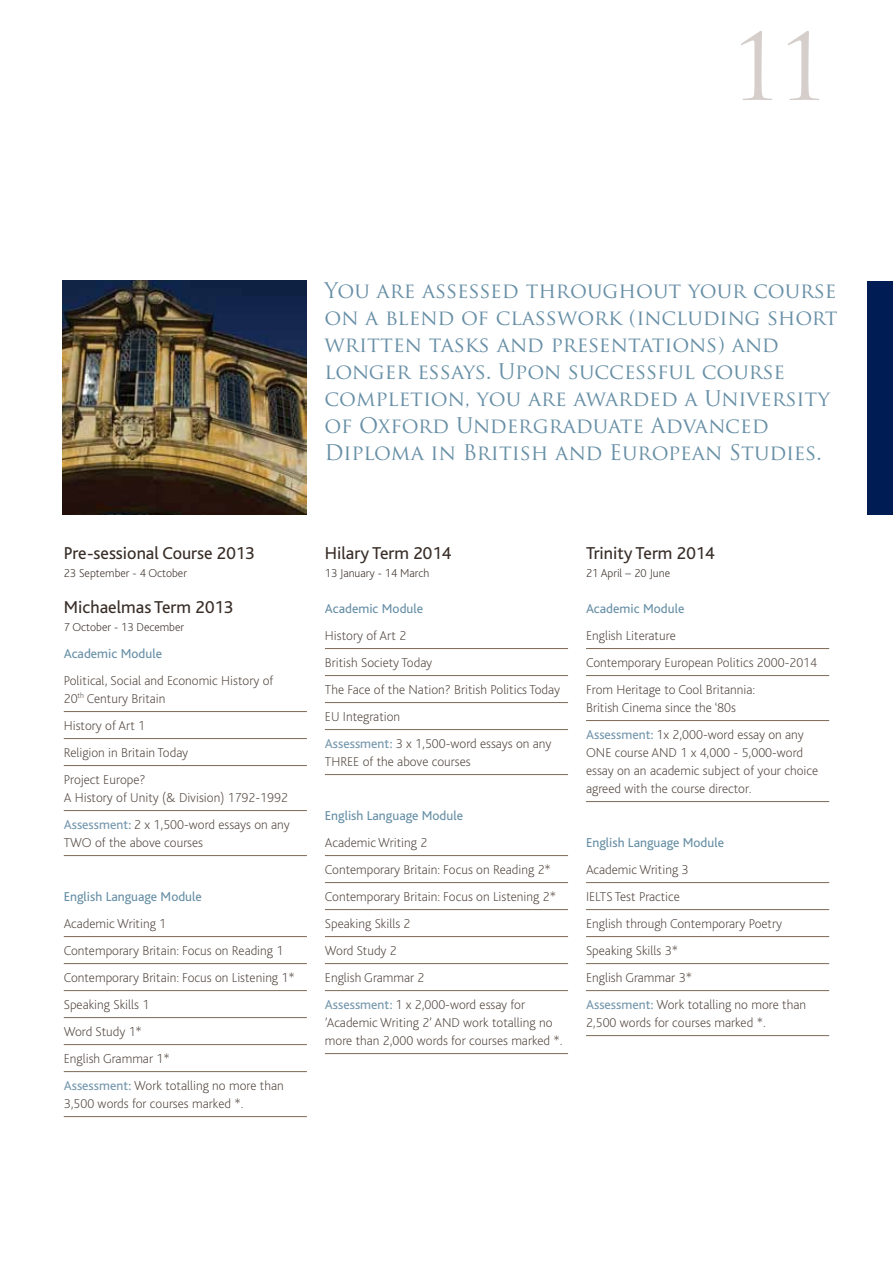
<style>
.page{position:relative;width:893px;height:1263px;background:#fff}
.page>*{position:absolute;margin:0;border:0;box-sizing:border-box;transform-origin:0 0}
.t1{font:90px "Trajan Pro";color:#d5ceca}
.t2{font:21px/27px "Trajan Pro";color:#678fa6}
.t3{font:18px "Bliss";color:#382d27}
.t4{font:200 13.5px/27px "Bliss";color:#51453e}
.t5{font:13.5px "Bliss";color:#678fa6}
.t6{font:200 12px "Bliss";color:#382d27}
.s1{font-weight:400;color:#7597ad}
</style>
<div class="page">
<div style="left:867px;top:281px;width:26px;height:233px;background:#001c54"></div>
<hr style="left:64px;top:711px;width:243px;height:1px;background:#7c6a55">
<hr style="left:64px;top:738px;width:243px;height:1px;background:#7c6a55">
<hr style="left:64px;top:765px;width:243px;height:1px;background:#7c6a55">
<hr style="left:64px;top:810px;width:243px;height:1px;background:#7c6a55">
<hr style="left:64px;top:855px;width:243px;height:1px;background:#7c6a55">
<hr style="left:64px;top:936px;width:243px;height:1px;background:#7c6a55">
<hr style="left:64px;top:963px;width:243px;height:1px;background:#7c6a55">
<hr style="left:64px;top:990px;width:243px;height:1px;background:#7c6a55">
<hr style="left:64px;top:1017px;width:243px;height:1px;background:#7c6a55">
<hr style="left:64px;top:1044px;width:243px;height:1px;background:#7c6a55">
<hr style="left:64px;top:1071px;width:243px;height:1px;background:#7c6a55">
<hr style="left:64px;top:1116px;width:243px;height:1px;background:#7c6a55">
<hr style="left:325px;top:648px;width:243px;height:1px;background:#7c6a55">
<hr style="left:325px;top:675px;width:243px;height:1px;background:#7c6a55">
<hr style="left:325px;top:702px;width:243px;height:1px;background:#7c6a55">
<hr style="left:325px;top:729px;width:243px;height:1px;background:#7c6a55">
<hr style="left:325px;top:774px;width:243px;height:1px;background:#7c6a55">
<hr style="left:325px;top:855px;width:243px;height:1px;background:#7c6a55">
<hr style="left:325px;top:882px;width:243px;height:1px;background:#7c6a55">
<hr style="left:325px;top:909px;width:243px;height:1px;background:#7c6a55">
<hr style="left:325px;top:936px;width:243px;height:1px;background:#7c6a55">
<hr style="left:325px;top:963px;width:243px;height:1px;background:#7c6a55">
<hr style="left:325px;top:990px;width:243px;height:1px;background:#7c6a55">
<hr style="left:325px;top:1053px;width:243px;height:1px;background:#7c6a55">
<hr style="left:586px;top:648px;width:243px;height:1px;background:#7c6a55">
<hr style="left:586px;top:675px;width:243px;height:1px;background:#7c6a55">
<hr style="left:586px;top:720px;width:243px;height:1px;background:#7c6a55">
<hr style="left:586px;top:801px;width:243px;height:1px;background:#7c6a55">
<hr style="left:586px;top:882px;width:243px;height:1px;background:#7c6a55">
<hr style="left:586px;top:909px;width:243px;height:1px;background:#7c6a55">
<hr style="left:586px;top:936px;width:243px;height:1px;background:#7c6a55">
<hr style="left:586px;top:963px;width:243px;height:1px;background:#7c6a55">
<hr style="left:586px;top:990px;width:243px;height:1px;background:#7c6a55">
<hr style="left:586px;top:1035px;width:243px;height:1px;background:#7c6a55">
<img style="left:63px;top:281px;width:244px;height:233px">
<h1 class="t1" style="left:731px;top:10px;width:100px">11</h1>
<p class="t2" style="left:325px;top:276px;width:515px">You are assessed throughout your course on a blend of classwork (including short written tasks and presentations) and longer essays. Upon successful course completion, you are awarded a University of Oxford Undergraduate Advanced Diploma in British and European Studies.</p>
<h3 class="t3" style="left:64px;top:543px;width:192px">Pre-sessional Course 2013</h3>
<p class="t6" style="left:64px;top:567px;width:125px">23 September - 4 October</p>
<h3 class="t3" style="left:64px;top:597px;width:171px">Michaelmas Term 2013</h3>
<p class="t6" style="left:64px;top:621px;width:122px">7 October - 13 December</p>
<p class="t5" style="left:64px;top:646px;width:100px">Academic Module</p>
<p class="t4" style="left:64px;top:672px;width:211px;line-height:18px">Political, Social and Economic History of<br>20<sup>th</sup> Century Britain</p>
<p class="t4" style="left:64px;top:712px;width:126px">History of Art 1<br>Religion in Britain Today<br>Project Europe?</p>
<p class="t4" style="left:64px;top:784px;width:227px">A History of Unity (&amp; Division) 1792-1992<br><span class="s1">Assessment:</span> 2 x 1,500-word essays on any</p>
<p class="t4" style="left:64px;top:829px;width:141px">TWO of the above courses</p>
<p class="t5" style="left:64px;top:889px;width:140px">English Language Module</p>
<p class="t4" style="left:64px;top:910px;width:233px">Academic Writing 1<br>Contemporary Britain: Focus on Reading 1<br>Contemporary Britain: Focus on Listening 1*<br>Speaking Skills 1<br>Word Study 1*<br>English Grammar 1*<br><span class="s1">Assessment:</span> Work totalling no more than</p>
<p class="t4" style="left:64px;top:1090px;width:181px">3,500 words for courses marked *.</p>
<h3 class="t3" style="left:325px;top:543px;width:128px">Hilary Term 2014</h3>
<p class="t6" style="left:325px;top:567px;width:106px">13 January - 14 March</p>
<p class="t5" style="left:325px;top:601px;width:100px">Academic Module</p>
<p class="t4" style="left:325px;top:622px;width:237px">History of Art 2<br>British Society Today<br>The Face of the Nation? British Politics Today<br>EU Integration<br><span class="s1">Assessment:</span> 3 x 1,500-word essays on any</p>
<p class="t4" style="left:325px;top:748px;width:147px">THREE of the above courses</p>
<p class="t5" style="left:325px;top:808px;width:140px">English Language Module</p>
<p class="t4" style="left:325px;top:829px;width:233px">Academic Writing 2<br>Contemporary Britain: Focus on Reading 2*<br>Contemporary Britain: Focus on Listening 2*<br>Speaking Skills 2<br>Word Study 2<br>English Grammar 2<br><span class="s1">Assessment:</span> 1 x 2,000-word essay for</p>
<p class="t4" style="left:325px;top:1014px;width:239px;line-height:18px">’Academic Writing 2’ AND work totalling no more than 2,000 words for courses marked *.</p>
<h3 class="t3" style="left:586px;top:543px;width:130px">Trinity Term 2014</h3>
<p class="t6" style="left:586px;top:567px;width:85px">21 April – 20 June</p>
<p class="t5" style="left:586px;top:601px;width:100px">Academic Module</p>
<p class="t4" style="left:586px;top:622px;width:233px">English Literature<br>Contemporary European Politics 2000-2014<br>From Heritage to Cool Britannia:</p>
<p class="t4" style="left:586px;top:694px;width:219px">British Cinema since the ‘80s<br><span class="s1">Assessment:</span> 1x 2,000-word essay on any</p>
<p class="t4" style="left:586px;top:744px;width:234px;line-height:18px">ONE course AND 1 x 4,000 - 5,000-word essay on an academic subject of your choice agreed with the course director.</p>
<p class="t5" style="left:586px;top:835px;width:140px">English Language Module</p>
<p class="t4" style="left:586px;top:856px;width:222px">Academic Writing 3<br>IELTS Test Practice<br>English through Contemporary Poetry<br>Speaking Skills 3*<br>English Grammar 3*<br><span class="s1">Assessment:</span> Work totalling no more than</p>
<p class="t4" style="left:586px;top:1009px;width:181px">2,500 words for courses marked *.</p>
</div>
